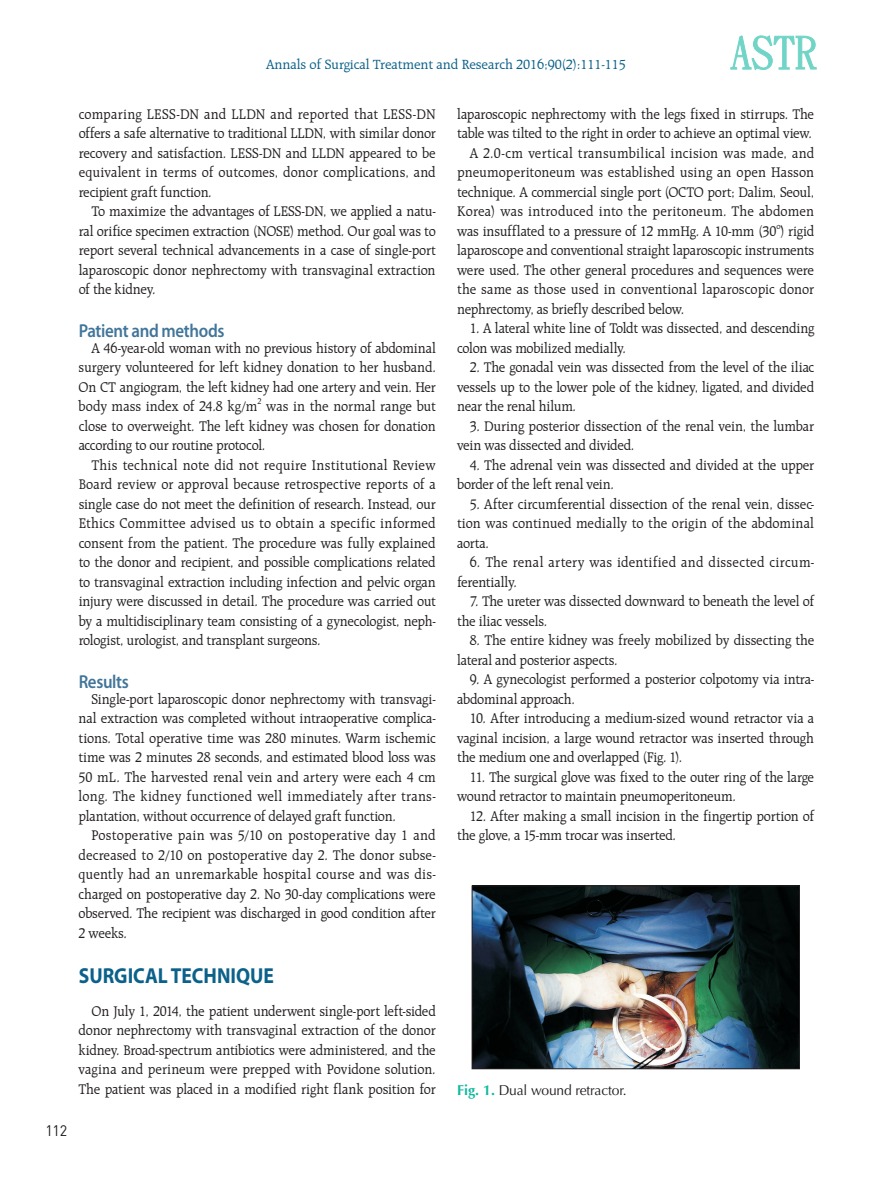
<style>
.page{position:relative;width:893px;height:1191px;background:#fff}
.page>*{position:absolute;margin:0;border:0;box-sizing:border-box;transform-origin:0 0}
.t1{font:700 21.75px "Myriad Pro";color:#0b6189;scale:.9 1}
.t2{font:600 18.75px "Myriad Pro";letter-spacing:-.02em;color:#417599;scale:.9 1}
.t3{font:15px/19.5px "Raleigh BT";letter-spacing:-.015em;color:#231f20;text-align:justify;scale:.94 1}
.t4{font:15px/19.5px "Raleigh BT";letter-spacing:.01em;color:#231f20;scale:.94 1}
.t5{font:15px "Dinreg";color:#231f20;scale:.95 1}
.t6{font:14.25px "Raleigh BT";letter-spacing:-.01em;color:#0b6189}
.t7{font:14.25px "Optima LT Std";letter-spacing:-.01em;color:#231f20}
.t8{font:8.7px "Raleigh BT";color:#231f20;scale:.94 1}
.s1{font-weight:700;color:#11b9a0}
</style>
<div class="page">
<svg style="left:730px;top:35px;width:87px;height:35px"></svg>
<img style="left:474px;top:887px;width:324px;height:180px">
<div style="left:472px;top:885px;width:328px;height:184px;border:1px solid #231f20"></div>
<p class="t5" style="left:46px;top:1121px;width:24px">112</p>
<p class="t6" style="left:266px;top:56px;width:361px">Annals of Surgical Treatment and Research 2016;90(2):111-115</p>
<p class="t3" style="left:79px;top:104px;width:381px">comparing LESS-DN and LLDN and reported that LESS-DN offers a safe alternative to traditional LLDN, with similar donor recovery and satisfaction. LESS-DN and LLDN appeared to be equivalent in terms of outcomes, donor complications, and recipient graft function.</p>
<p class="t3" style="left:79px;top:201px;width:382px;text-indent:13px">To maximize the advantages of LESS-DN, we applied a natu&shy;ral orifice specimen extraction (NOSE) method. Our goal was to report several technical advancements in a case of single-port laparoscopic donor nephrectomy with transvaginal extraction of the kidney.</p>
<p class="t2" style="left:79px;top:318px;width:164px">Patient and methods</p>
<p class="t3" style="left:79px;top:338px;width:382px;text-indent:13px">A 46-year-old woman with no previous history of abdominal surgery volunteered for left kidney donation to her husband.<br>On CT angiogram, the left kidney had one artery and vein. Her body mass index of 24.8 kg/m</p>
<p class="t3" style="left:457px;top:104px;width:381px;text-align:right">laparoscopic nephrectomy with the legs fixed in stirrups. The table was tilted to the right in order to achieve an optimal view.<br>A 2.0-cm vertical transumbilical incision was made, and pneumoperitoneum was established using an open Hasson technique. A commercial single port (OCTO port; Dalim, Seoul, Korea) was introduced into the peritoneum. The abdomen was insufflated to a pressure of 12 mmHg. A 10-mm (30 ) rigid</p>
<p class="t8" style="left:776px;top:221px;width:6px">o</p>
<p class="t3" style="left:457px;top:240px;width:381px">laparoscope and conventional straight laparoscopic instruments were used. The other general procedures and sequences were the same as those used in conventional laparoscopic donor nephrectomy, as briefly described below.</p>
<p class="t3" style="left:457px;top:318px;width:381px;text-indent:13px">1. A lateral white line of Toldt was dissected, and descending colon was mobilized medially.</p>
<p class="t3" style="left:457px;top:357px;width:381px;text-indent:13px">2. The gonadal vein was dissected from the level of the iliac vessels up to the lower pole of the kidney, ligated, and divided near the renal hilum.</p>
<p class="t3" style="left:457px;top:416px;width:381px;text-indent:13px">3. During posterior dissection of the renal vein, the lumbar vein was dissected and divided.</p>
<p class="t3" style="left:457px;top:455px;width:381px;text-indent:13px">4. The adrenal vein was dissected and divided at the upper border of the left renal vein.</p>
<p class="t3" style="left:457px;top:494px;width:381px;text-indent:13px">5. After circumferential dissection of the renal vein, dissec&shy;tion was continued medially to the origin of the abdominal aorta.</p>
<p class="t4" style="left:457px;top:552px;width:381px;text-indent:13px">6. The renal artery was identified and dissected circum&shy;ferentially.</p>
<p class="t3" style="left:457px;top:591px;width:381px;text-indent:13px">7. The ureter was dissected downward to beneath the level of the iliac vessels.</p>
<p class="t3" style="left:457px;top:630px;width:381px;text-indent:13px">8. The entire kidney was freely mobilized by dissecting the lateral and posterior aspects.</p>
<p class="t3" style="left:457px;top:669px;width:381px;text-indent:13px">9. A gynecologist performed a posterior colpotomy via intra&shy;abdominal approach.</p>
<p class="t3" style="left:457px;top:708px;width:381px;text-indent:13px">10. After introducing a medium-sized wound retractor via a vaginal incision, a large wound retractor was inserted through the medium one and overlapped (Fig. 1).</p>
<p class="t3" style="left:457px;top:767px;width:381px;text-indent:13px">11. The surgical glove was fixed to the outer ring of the large wound retractor to maintain pneumoperitoneum.</p>
<p class="t3" style="left:457px;top:806px;width:381px;text-indent:13px">12. After making a small incision in the fingertip portion of the glove, a 15-mm trocar was inserted.</p>
<p class="t8" style="left:258px;top:396px;width:6px">2</p>
<p class="t3" style="left:79px;top:396px;width:381px;text-indent:188px">was in the normal range but close to overweight. The left kidney was chosen for donation according to our routine protocol.</p>
<p class="t3" style="left:79px;top:455px;width:382px;text-indent:13px">This technical note did not require Institutional Review Board review or approval because retrospective reports of a single case do not meet the definition of research. Instead, our Ethics Committee advised us to obtain a specific informed consent from the patient. The procedure was fully explained to the donor and recipient, and possible complications related to transvaginal extraction including infection and pelvic organ injury were discussed in detail. The procedure was carried out by a multidisciplinary team consisting of a gynecologist, neph&shy;rologist, urologist, and transplant surgeons.</p>
<p class="t2" style="left:79px;top:669px;width:57px">Results</p>
<p class="t3" style="left:79px;top:689px;width:381px;text-indent:13px">Single-port laparoscopic donor nephrectomy with transvagi&shy;nal extraction was completed without intraoperative complica&shy;tions. Total operative time was 280 minutes. Warm ischemic time was 2 minutes 28 seconds, and estimated blood loss was 50 mL. The harvested renal vein and artery were each 4 cm long. The kidney functioned well immediately after trans&shy;plantation, without occurrence of delayed graft function.</p>
<p class="t3" style="left:79px;top:825px;width:381px;text-indent:13px">Postoperative pain was 5/10 on postoperative day 1 and decreased to 2/10 on postoperative day 2. The donor subse&shy;quently had an unremarkable hospital course and was dis&shy;charged on postoperative day 2. No 30-day complications were observed. The recipient was discharged in good condition after 2 weeks.</p>
<h1 class="t1" style="left:79px;top:961px;width:218px">SURGICAL TECHNIQUE</h1>
<p class="t3" style="left:79px;top:1001px;width:382px;text-indent:13px">On July 1, 2014, the patient underwent single-port left-sided donor nephrectomy with transvaginal extraction of the donor kidney. Broad-spectrum antibiotics were administered, and the vagina and perineum were prepped with Povidone solution.<br>The patient was placed in a modified right flank position for</p>
<p class="t7" style="left:457px;top:1081px;width:171px"><span class="s1">Fig. 1.</span> Dual wound retractor.</p>
</div>
